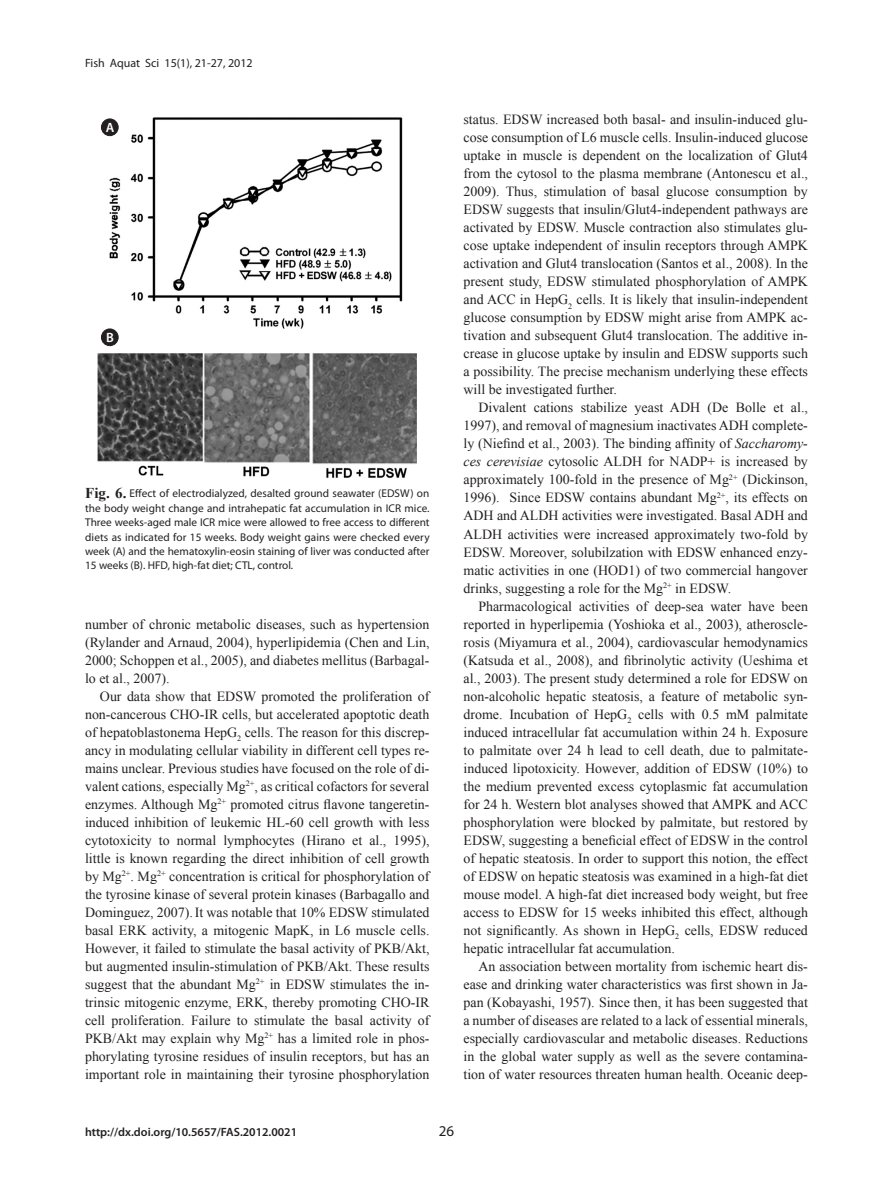
<style>
.page{position:relative;width:893px;height:1191px;background:#fff}
.page>*{position:absolute;margin:0;border:0;box-sizing:border-box;transform-origin:0 0}
.t1{font:15px "Myriad Pro";color:#231f20}
.본문내용_공통{font:13.95px/18px "Times New Roman";color:#231f20;text-align:justify}
.t2{font:600 13.5px "Myriad Pro";color:#fff}
.t3{font:600 12px "Myriad Pro";color:#231f20}
.t4{font:12px "Myriad Pro";color:#231f20}
.t5{font:11.25px/14.4px "Myriad Pro";color:#231f20;text-align:justify}
.s1{font-family:"Times New Roman";font-weight:700;font-size:15px}
.s2{font-style:italic}
</style>
<div class="page">
<img style="left:98px;top:117px;width:319px;height:361px">
<div style="left:101px;top:119px;width:17px;height:17px;background:#231f20;border-radius:50%"></div>
<div style="left:101px;top:119px;width:17px;height:17px;border:1px solid #231f20;border-radius:50%"></div>
<div style="left:101px;top:329px;width:17px;height:17px;background:#231f20;border-radius:50%"></div>
<div style="left:101px;top:329px;width:17px;height:17px;border:1px solid #231f20;border-radius:50%"></div>
<p class="t4" style="left:85px;top:55px;width:169px">Fish Aquat Sci 15(1), 21-27, 2012</p>
<p class="t2" style="left:106px;top:119px;width:10px">A</p>
<p class="t2" style="left:106px;top:328px;width:9px">B</p>
<p class="t5" style="left:85px;top:486px;width:346px"><span class="s1">Fig. 6.</span> Effect of electrodialyzed, desalted ground seawater (EDSW) on the body weight change and intrahepatic fat accumulation in ICR mice.<br>Three weeks-aged male ICR mice were allowed to free access to different diets as indicated for 15 weeks. Body weight gains were checked every week (A) and the hematoxylin-eosin staining of liver was conducted after 15 weeks (B). HFD, high-fat diet; CTL, control.</p>
<p class="본문내용_공통" style="left:85px;top:614px;width:346px">number of chronic metabolic diseases, such as hypertension (Rylander and Arnaud, 2004), hyperlipidemia (Chen and Lin, 2000; Schoppen et al., 2005), and diabetes mellitus (Barbagal&shy;lo et al., 2007).</p>
<p class="본문내용_공통" style="left:85px;top:686px;width:346px;text-indent:15px">Our data show that EDSW promoted the proliferation of non-cancerous CHO-IR cells, but accelerated apoptotic death of hepatoblastonema HepG<sub>2</sub> cells. The reason for this discrep&shy;ancy in modulating cellular viability in different cell types re&shy;mains unclear. Previous studies have focused on the role of di&shy;valent cations, especially Mg<sup>2+</sup>, as critical cofactors for several enzymes. Although Mg<sup>2+</sup> promoted citrus flavone tangeretin&shy;induced inhibition of leukemic HL-60 cell growth with less cytotoxicity to normal lymphocytes (Hirano et al., 1995), little is known regarding the direct inhibition of cell growth by Mg<sup>2+</sup>. Mg<sup>2+</sup> concentration is critical for phosphorylation of the tyrosine kinase of several protein kinases (Barbagallo and Dominguez, 2007).It was notable that 10% EDSW stimulated basal ERK activity, a mitogenic MapK, in L6 muscle cells.<br>However, it failed to stimulate the basal activity of PKB/Akt, but augmented insulin-stimulation of PKB/Akt. These results suggest that the abundant Mg<sup>2+</sup> in EDSW stimulates the in&shy;trinsic mitogenic enzyme, ERK, thereby promoting CHO-IR cell proliferation. Failure to stimulate the basal activity of PKB/Akt may explain why Mg<sup>2+</sup> has a limited role in phos&shy;phorylating tyrosine residues of insulin receptors, but has an important role in maintaining their tyrosine phosphorylation</p>
<p class="본문내용_공통" style="left:463px;top:110px;width:346px">status. EDSW increased both basal- and insulin-induced glu&shy;cose consumption of L6 muscle cells. Insulin-induced glucose uptake in muscle is dependent on the localization of Glut4 from the cytosol to the plasma membrane (Antonescu et al., 2009). Thus, stimulation of basal glucose consumption by EDSW suggests that insulin/Glut4-independent pathways are activated by EDSW. Muscle contraction also stimulates glu&shy;cose uptake independent of insulin receptors through AMPK activation and Glut4 translocation (Santos et al., 2008). In the present study, EDSW stimulated phosphorylation of AMPK and ACC in HepG<sub>2</sub> cells. It is likely that insulin-independent glucose consumption by EDSW might arise from AMPK ac&shy;tivation and subsequent Glut4 translocation. The additive in&shy;crease in glucose uptake by insulin and EDSW supports such a possibility. The precise mechanism underlying these effects will be investigated further.</p>
<p class="본문내용_공통" style="left:463px;top:398px;width:346px;text-indent:15px">Divalent cations stabilize yeast ADH (De Bolle et al., 1997), and removal of magnesium inactivates ADH complete&shy;ly (Niefind et al., 2003). The binding affinity of <span class="s2">Saccharomy&shy;ces cerevisiae</span> cytosolic ALDH for NADP+ is increased by approximately 100-fold in the presence of Mg<sup>2+</sup> (Dickinson, 1996). Since EDSW contains abundant Mg<sup>2+</sup>, its effects on ADH and ALDH activities were investigated. Basal ADH and ALDH activities were increased approximately two-fold by EDSW. Moreover, solubilzation with EDSW enhanced enzy&shy;matic activities in one (HOD1) of two commercial hangover drinks, suggesting a role for the Mg<sup>2+</sup> in EDSW.</p>
<p class="본문내용_공통" style="left:463px;top:596px;width:346px;text-indent:15px">Pharmacological activities of deep-sea water have been reported in hyperlipemia (Yoshioka et al., 2003), atheroscle&shy;rosis (Miyamura et al., 2004), cardiovascular hemodynamics (Katsuda et al., 2008), and fibrinolytic activity (Ueshima et al., 2003). The present study determined a role for EDSW on non-alcoholic hepatic steatosis, a feature of metabolic syn&shy;drome. Incubation of HepG<sub>2</sub> cells with 0.5 mM palmitate induced intracellular fat accumulation within 24 h. Exposure to palmitate over 24 h lead to cell death, due to palmitate&shy;induced lipotoxicity. However, addition of EDSW (10%) to the medium prevented excess cytoplasmic fat accumulation for 24 h. Western blot analyses showed that AMPK and ACC phosphorylation were blocked by palmitate, but restored by EDSW, suggesting a beneficial effect of EDSW in the control of hepatic steatosis. In order to support this notion, the effect of EDSW on hepatic steatosis was examined in a high-fat diet mouse model. A high-fat diet increased body weight, but free access to EDSW for 15 weeks inhibited this effect, although not significantly. As shown in HepG<sub>2</sub> cells, EDSW reduced hepatic intracellular fat accumulation.</p>
<p class="본문내용_공통" style="left:463px;top:956px;width:346px;text-indent:15px">An association between mortality from ischemic heart dis&shy;ease and drinking water characteristics was first shown in Ja&shy;pan (Kobayashi, 1957). Since then, it has been suggested that a number of diseases are related to a lack of essential minerals, especially cardiovascular and metabolic diseases. Reductions in the global water supply as well as the severe contamina&shy;tion of water resources threaten human health. Oceanic deep-</p>
<p class="t3" style="left:85px;top:1124px;width:214px">http://dx.doi.org/10.5657/FAS.2012.0021</p>
<p class="t1" style="left:439px;top:1122px;width:17px">26</p>
</div>
